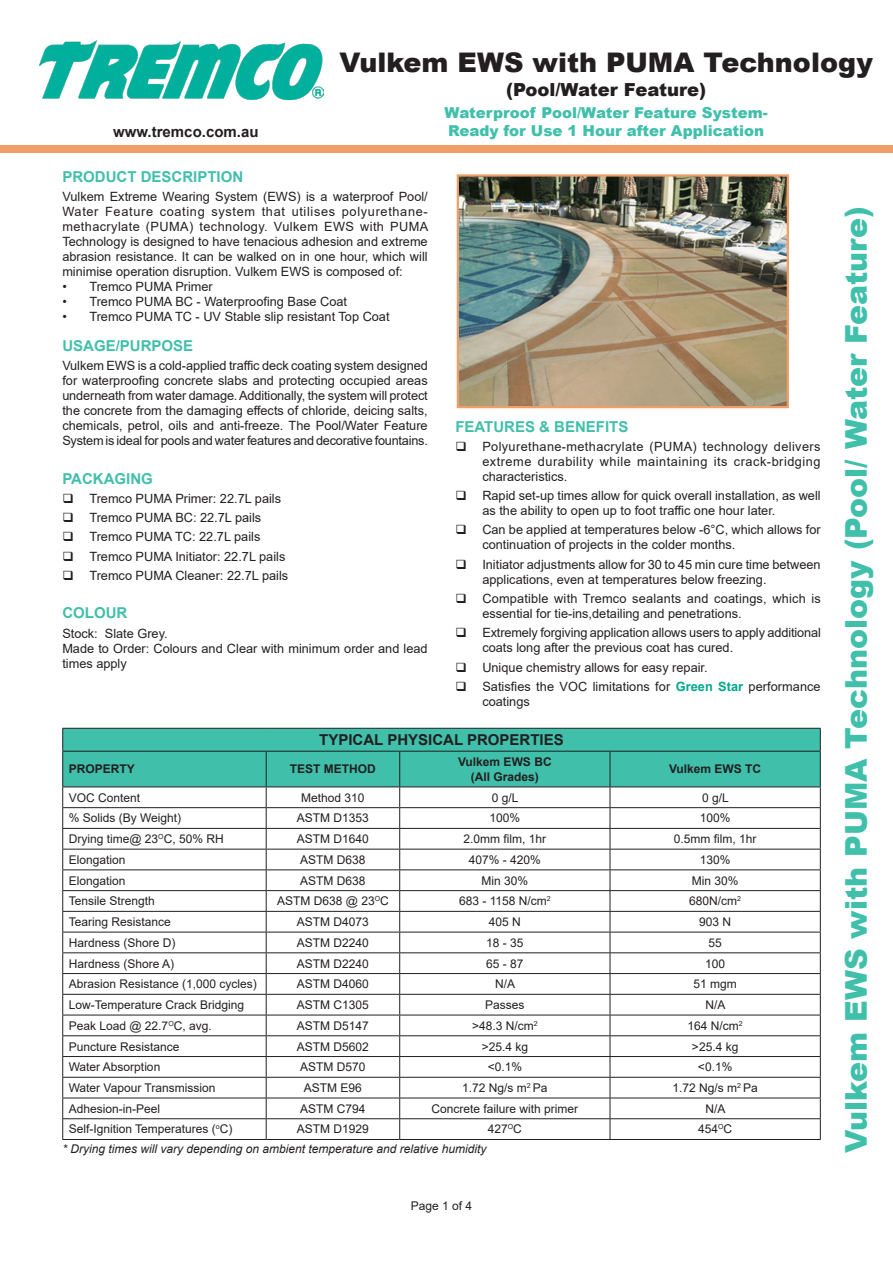
<style>
.page{position:relative;width:893px;height:1263px;background:#fff}
.page>*{position:absolute;margin:0;border:0;box-sizing:border-box;transform-origin:0 0}
.t1{font:900 30px "Arial";color:#40bfab}
.t2{font:900 27px "Arial";color:#231f20}
.t3{font:900 18px "Arial";color:#231f20}
.t4{font:900 15px "Arial";color:#40bfab}
.t5{font:700 15px "Arial";color:#40bfab}
.t6{font:700 15px "Arial";color:#231f20}
.t7{font:12.75px/15px "Arial";color:#231f20}
.t8{font:12px "Arial";color:#231f20}
.t9{font:italic 12px "Arial";color:#231f20}
.t10{font:700 12px "Arial";color:#231f20}
.s1{font-weight:700;color:#00a78e}
</style>
<div class="page">
<img style="left:460px;top:177px;width:326px;height:228px">
<div style="left:457px;top:174px;width:332px;height:234px;border:2px solid #f09e68"></div>
<img style="left:40px;top:40px;width:284px;height:59px">
<div style="left:0;top:145px;width:893px;height:7px;background:#f09e68"></div>
<svg style="left:62px;top:728px;width:759px;height:411px"></svg>
<hr style="left:62px;top:1139px;width:204px;height:1px;background:#231f20">
<hr style="left:266px;top:1139px;width:134px;height:1px;background:#231f20">
<hr style="left:400px;top:1139px;width:210px;height:1px;background:#231f20">
<hr style="left:610px;top:1139px;width:211px;height:1px;background:#231f20">
<p class="t6" style="left:113px;top:121px;width:147px">www.tremco.com.au</p>
<p class="t2" style="left:339px;top:42px;width:535px">Vulkem EWS with PUMA Technology</p>
<p class="t3" style="left:506px;top:76px;width:202px">(Pool/Water Feature)</p>
<p class="t4" style="left:445px;top:102px;width:325px">Waterproof Pool/Water Feature System-</p>
<p class="t4" style="left:448px;top:120px;width:318px">Ready for Use 1 Hour after Application</p>
<p class="t5" style="left:62px;top:166px;width:182px">PRODUCT DESCRIPTION</p>
<p class="t7" style="left:62px;top:189px;width:367px;text-align:justify">Vulkem Extreme Wearing System (EWS) is a waterproof Pool/ Water Feature coating system that utilises polyurethane&shy;methacrylate (PUMA) technology. Vulkem EWS with PUMA Technology is designed to have tenacious adhesion and extreme abrasion resistance. It can be walked on in one hour, which will minimise operation disruption. Vulkem EWS is composed of:</p>
<p class="t7" style="left:62px;top:279px;width:152px">• Tremco PUMA Primer</p>
<p class="t7" style="left:62px;top:294px;width:286px">• Tremco PUMA BC - Waterproofing Base Coat</p>
<p class="t7" style="left:62px;top:309px;width:329px">• Tremco PUMA TC - UV Stable slip resistant Top Coat</p>
<p class="t5" style="left:62px;top:335px;width:132px">USAGE/PURPOSE</p>
<p class="t7" style="left:62px;top:358px;width:367px;text-align:justify">Vulkem EWS is a cold-applied traffic deck coating system designed for waterproofing concrete slabs and protecting occupied areas underneath from water damage. Additionally, the system will protect the concrete from the damaging effects of chloride, deicing salts, chemicals, petrol, oils and anti-freeze. The Pool/Water Feature System is ideal for pools and water features and decorative fountains.</p>
<p class="t5" style="left:62px;top:468px;width:92px">PACKAGING</p>
<p class="t7" style="left:89px;top:491px;width:193px">Tremco PUMA Primer: 22.7L pails</p>
<p class="t7" style="left:89px;top:510px;width:173px">Tremco PUMA BC: 22.7L pails</p>
<p class="t7" style="left:89px;top:529px;width:172px">Tremco PUMA TC: 22.7L pails</p>
<p class="t7" style="left:89px;top:549px;width:198px">Tremco PUMA Initiator: 22.7L pails</p>
<p class="t7" style="left:89px;top:568px;width:200px">Tremco PUMA Cleaner: 22.7L pails</p>
<p class="t5" style="left:62px;top:603px;width:66px">COLOUR</p>
<p class="t7" style="left:62px;top:626px;width:107px">Stock: Slate Grey.</p>
<p class="t7" style="left:62px;top:641px;width:367px">Made to Order: Colours and Clear with minimum order and lead times apply</p>
<p class="t5" style="left:455px;top:416px;width:175px">FEATURES &amp; BENEFITS</p>
<p class="t7" style="left:482px;top:439px;width:340px;text-align:justify">Polyurethane-methacrylate (PUMA) technology delivers extreme durability while maintaining its crack-bridging characteristics.</p>
<p class="t7" style="left:482px;top:488px;width:340px">Rapid set-up times allow for quick overall installation, as well as the ability to open up to foot traffic one hour later.</p>
<p class="t7" style="left:482px;top:522px;width:340px">Can be applied at temperatures below -6°C, which allows for continuation of projects in the colder months.</p>
<p class="t7" style="left:482px;top:557px;width:340px">Initiator adjustments allow for 30 to 45 min cure time between applications, even at temperatures below freezing.</p>
<p class="t7" style="left:482px;top:591px;width:340px">Compatible with Tremco sealants and coatings, which is essential for tie-ins,detailing and penetrations.</p>
<p class="t7" style="left:482px;top:625px;width:340px">Extremely forgiving application allows users to apply additional coats long after the previous coat has cured.</p>
<p class="t7" style="left:482px;top:659px;width:227px">Unique chemistry allows for easy repair.</p>
<p class="t7" style="left:482px;top:679px;width:340px">Satisfies the VOC limitations for <span class="s1">Green Star</span> performance coatings</p>
<p class="t6" style="left:319px;top:729px;width:246px">TYPICAL PHYSICAL PROPERTIES</p>
<p class="t10" style="left:69px;top:761px;width:68px">PROPERTY</p>
<p class="t10" style="left:290px;top:761px;width:88px">TEST METHOD</p>
<p class="t10" style="left:458px;top:753px;width:95px">Vulkem EWS BC</p>
<p class="t10" style="left:471px;top:768px;width:70px">(All Grades)</p>
<p class="t10" style="left:669px;top:761px;width:94px">Vulkem EWS TC</p>
<p class="t8" style="left:69px;top:789px;width:73px">VOC Content</p>
<p class="t8" style="left:301px;top:789px;width:65px">Method 310</p>
<p class="t8" style="left:492px;top:789px;width:28px">0 g/L</p>
<p class="t8" style="left:702px;top:789px;width:28px">0 g/L</p>
<p class="t8" style="left:69px;top:810px;width:114px">% Solids (By Weight)</p>
<p class="t8" style="left:297px;top:810px;width:74px">ASTM D1353</p>
<p class="t8" style="left:489px;top:810px;width:32px">100%</p>
<p class="t8" style="left:700px;top:810px;width:32px">100%</p>
<p class="t8" style="left:69px;top:831px;width:156px">Drying time@ 23<sup>O</sup>C, 50% RH</p>
<p class="t8" style="left:297px;top:831px;width:74px">ASTM D1640</p>
<p class="t8" style="left:463px;top:831px;width:84px">2.0mm film, 1hr</p>
<p class="t8" style="left:674px;top:831px;width:84px">0.5mm film, 1hr</p>
<p class="t8" style="left:69px;top:851px;width:58px">Elongation</p>
<p class="t8" style="left:300px;top:851px;width:67px">ASTM D638</p>
<p class="t8" style="left:469px;top:851px;width:74px">407% - 420%</p>
<p class="t8" style="left:700px;top:851px;width:32px">130%</p>
<p class="t8" style="left:69px;top:872px;width:58px">Elongation</p>
<p class="t8" style="left:300px;top:872px;width:67px">ASTM D638</p>
<p class="t8" style="left:481px;top:872px;width:48px">Min 30%</p>
<p class="t8" style="left:692px;top:872px;width:48px">Min 30%</p>
<p class="t8" style="left:69px;top:893px;width:88px">Tensile Strength</p>
<p class="t8" style="left:277px;top:893px;width:113px">ASTM D638 @ 23<sup>O</sup>C</p>
<p class="t8" style="left:459px;top:893px;width:93px">683 - 1158 N/cm<sup>2</sup></p>
<p class="t8" style="left:689px;top:893px;width:53px">680N/cm<sup>2</sup></p>
<p class="t8" style="left:69px;top:914px;width:104px">Tearing Resistance</p>
<p class="t8" style="left:297px;top:914px;width:74px">ASTM D4073</p>
<p class="t8" style="left:489px;top:914px;width:34px">405 N</p>
<p class="t8" style="left:699px;top:914px;width:34px">903 N</p>
<p class="t8" style="left:69px;top:934px;width:108px">Hardness (Shore D)</p>
<p class="t8" style="left:297px;top:934px;width:74px">ASTM D2240</p>
<p class="t8" style="left:486px;top:934px;width:39px">18 - 35</p>
<p class="t8" style="left:708px;top:934px;width:15px">55</p>
<p class="t8" style="left:69px;top:955px;width:107px">Hardness (Shore A)</p>
<p class="t8" style="left:297px;top:955px;width:74px">ASTM D2240</p>
<p class="t8" style="left:486px;top:955px;width:39px">65 - 87</p>
<p class="t8" style="left:705px;top:955px;width:22px">100</p>
<p class="t8" style="left:69px;top:976px;width:190px">Abrasion Resistance (1,000 cycles)</p>
<p class="t8" style="left:297px;top:976px;width:74px">ASTM D4060</p>
<p class="t8" style="left:495px;top:976px;width:22px">N/A</p>
<p class="t8" style="left:693px;top:976px;width:45px">51 mgm</p>
<p class="t8" style="left:69px;top:996px;width:177px">Low-Temperature Crack Bridging</p>
<p class="t8" style="left:297px;top:996px;width:74px">ASTM C1305</p>
<p class="t8" style="left:485px;top:996px;width:41px">Passes</p>
<p class="t8" style="left:705px;top:996px;width:22px">N/A</p>
<p class="t8" style="left:69px;top:1017px;width:145px">Peak Load @ 22.7<sup>O</sup>C, avg.</p>
<p class="t8" style="left:297px;top:1017px;width:74px">ASTM D5147</p>
<p class="t8" style="left:472px;top:1017px;width:67px">&gt;48.3 N/cm<sup>2</sup></p>
<p class="t8" style="left:687px;top:1017px;width:57px">164 N/cm<sup>2</sup></p>
<p class="t8" style="left:69px;top:1038px;width:112px">Puncture Resistance</p>
<p class="t8" style="left:297px;top:1038px;width:74px">ASTM D5602</p>
<p class="t8" style="left:482px;top:1038px;width:48px">&gt;25.4 kg</p>
<p class="t8" style="left:692px;top:1038px;width:48px">&gt;25.4 kg</p>
<p class="t8" style="left:69px;top:1059px;width:93px">Water Absorption</p>
<p class="t8" style="left:300px;top:1059px;width:67px">ASTM D570</p>
<p class="t8" style="left:488px;top:1059px;width:36px">&lt;0.1%</p>
<p class="t8" style="left:698px;top:1059px;width:36px">&lt;0.1%</p>
<p class="t8" style="left:69px;top:1079px;width:148px">Water Vapour Transmission</p>
<p class="t8" style="left:304px;top:1079px;width:60px">ASTM E96</p>
<p class="t8" style="left:462px;top:1079px;width:87px">1.72 Ng/s m<sup>2</sup> Pa</p>
<p class="t8" style="left:673px;top:1079px;width:87px">1.72 Ng/s m<sup>2</sup> Pa</p>
<p class="t8" style="left:69px;top:1100px;width:93px">Adhesion-in-Peel</p>
<p class="t8" style="left:300px;top:1100px;width:67px">ASTM C794</p>
<p class="t8" style="left:431px;top:1100px;width:148px">Concrete failure with primer</p>
<p class="t8" style="left:705px;top:1100px;width:22px">N/A</p>
<p class="t8" style="left:69px;top:1121px;width:165px">Self-Ignition Temperatures (<sup>o</sup>C)</p>
<p class="t8" style="left:297px;top:1121px;width:74px">ASTM D1929</p>
<p class="t8" style="left:488px;top:1121px;width:36px">427<sup>O</sup>C</p>
<p class="t8" style="left:698px;top:1121px;width:36px">454<sup>O</sup>C</p>
<p class="t9" style="left:62px;top:1140px;width:426px">* Drying times will vary depending on ambient temperature and relative humidity</p>
<p class="t8" style="left:411px;top:1197px;width:63px">Page 1 of 4</p>
<p class="t1" style="left:834px;top:1153px;width:948px;rotate:-90deg">Vulkem EWS with PUMA Technology (Pool/ Water Feature)</p>
</div>
